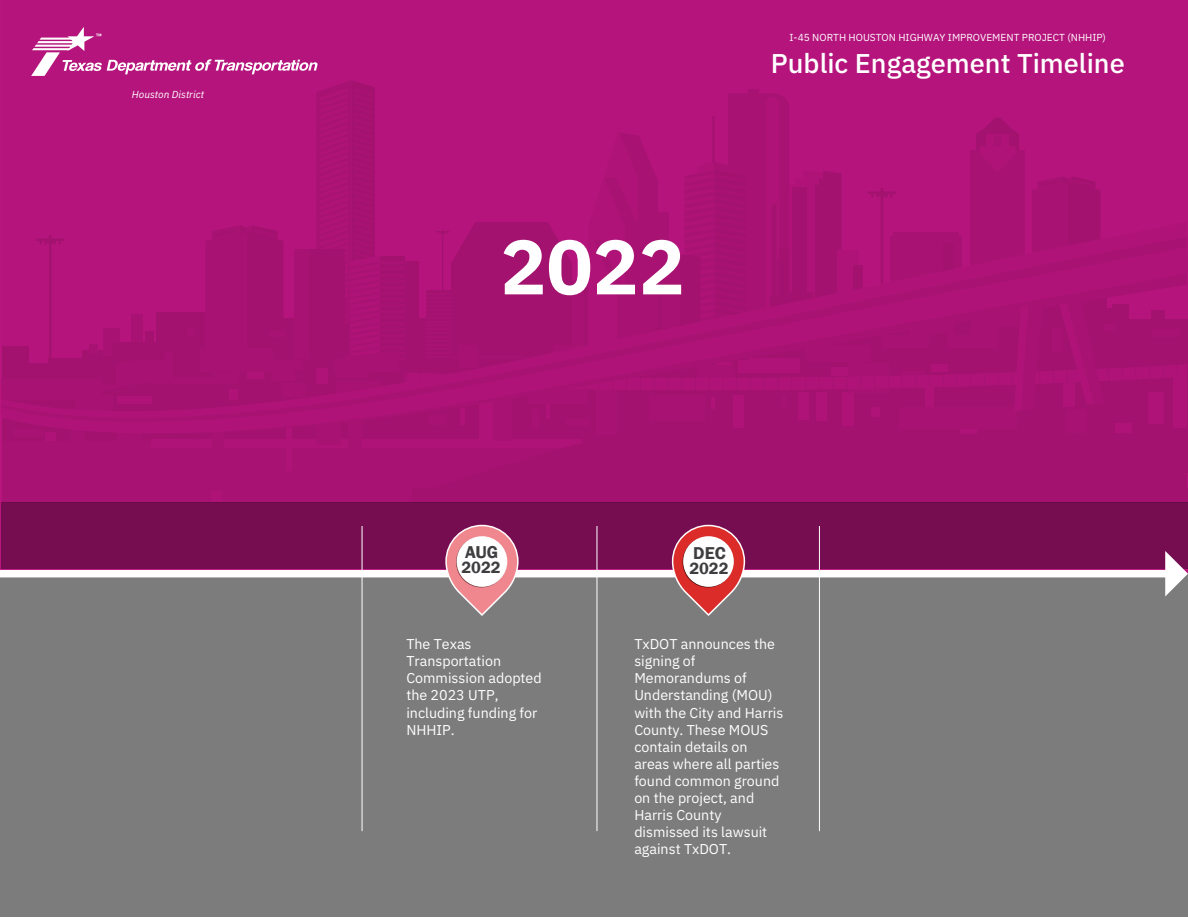
<style>
.page{position:relative;width:1188px;height:918px;background:#fff}
.page>*{position:absolute;margin:0;border:0;box-sizing:border-box;transform-origin:0 0}
.t1{font:700 76.95px "IBM Plex Sans";color:#fff}
.t2{font:500 27.15px "IBM Plex Sans";color:#fff}
.t3{font:600 17.7px "Franklin Gothic";color:#3e3d40}
.t4{font:600 16.65px "Franklin Gothic";color:#3e3d40}
.t5{font:14.25px/17.1px "IBM Plex Sans";color:#fff}
.t6{font:10.2px "IBM Plex Sans";color:#fff}
.t7{font:italic 10.2px "IBM Plex Sans";color:#fff}
</style>
<div class="page">
<div style="left:0;top:0;width:1188px;height:916px;background:linear-gradient(to right,#ab1375,#ad1376)"></div>
<div style="left:0;top:574px;width:1188px;height:342px;background:#7c7c7c"></div>
<svg style="left:31px;top:27px;width:349px;height:364px;background:#b1177a"></svg>
<div style="left:0;top:570px;width:1168px;height:7px;background:#fff"></div>
<div style="left:2px;top:503px;width:1186px;height:66px;background:#770d51"></div>
<svg style="left:1165px;top:551px;width:23px;height:45px"></svg>
<hr style="left:362px;top:526px;width:1px;height:305px;background:#fff">
<hr style="left:597px;top:526px;width:1px;height:305px;background:#fff">
<hr style="left:819px;top:526px;width:1px;height:305px;background:#fff">
<svg style="left:445px;top:524px;width:74px;height:92px"></svg>
<div style="left:457px;top:536px;width:50px;height:51px;background:#fff;border-radius:50%"></div>
<svg style="left:671px;top:524px;width:75px;height:92px"></svg>
<div style="left:683px;top:536px;width:51px;height:51px;background:#fff;border-radius:50%"></div>
<p class="t7" style="left:132px;top:87px;width:74px">Houston District</p>
<p class="t1" style="left:500px;top:206px;width:186px">2022</p>
<p class="t6" style="left:790px;top:30px;width:318px">I-45 NORTH HOUSTON HIGHWAY IMPROVEMENT PROJECT (NHHIP)</p>
<p class="t2" style="left:771px;top:42px;width:355px">Public Engagement Timeline</p>
<p class="t3" style="left:465px;top:541px;width:35px">AUG</p>
<p class="t4" style="left:461px;top:557px;width:41px">2022</p>
<p class="t3" style="left:693px;top:542px;width:34px">DEC</p>
<p class="t4" style="left:689px;top:558px;width:41px">2022</p>
<p class="t5" style="left:406px;top:634px;width:137px">The Texas<br>Transportation<br>Commission adopted the 2023 UTP, including funding for<br>NHHIP.</p>
<p class="t5" style="left:634px;top:634px;width:151px">TxDOT announces the signing of<br>Memorandums of<br>Understanding (MOU) with the City and Harris<br>County. These MOUS contain details on areas where all parties found common ground on the project, and<br>Harris County dismissed its lawsuit against TxDOT.</p>
</div>
